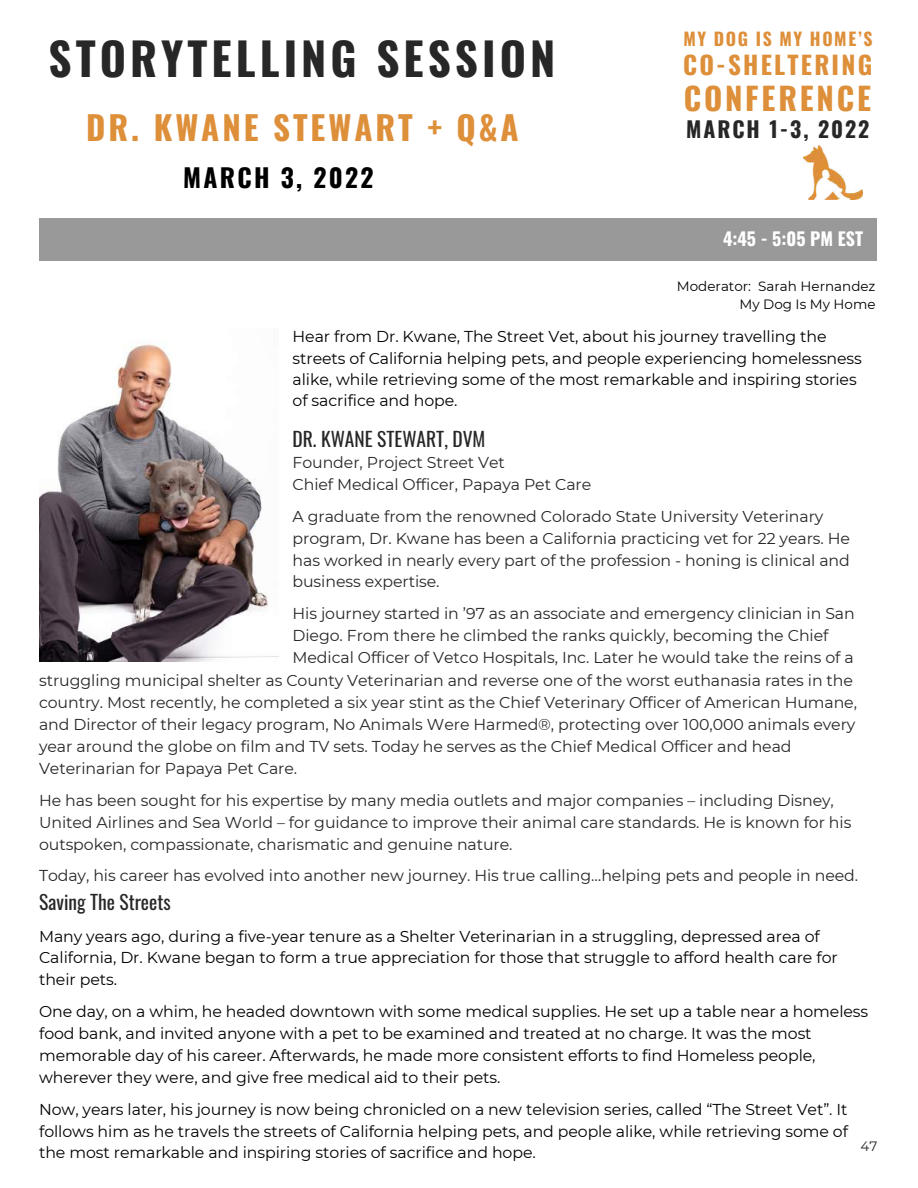
<style>
.page{position:relative;width:918px;height:1188px;background:#fff}
.page>*{position:absolute;margin:0;border:0;box-sizing:border-box;transform-origin:0 0}
.t1{font:700 45px "Oswald";letter-spacing:.09em;color:#272727}
.t2{font:700 33px "Oswald";letter-spacing:.09em;color:#de8f3a}
.t3{font:700 31.2px "Oswald";letter-spacing:.09em;color:#de8f3a}
.t4{font:700 25.5px "Oswald";letter-spacing:.09em;color:#000}
.t5{font:700 25.05px "Oswald";letter-spacing:.09em;color:#de8f3a}
.t6{font:700 21.75px "Oswald";letter-spacing:.09em;color:#272727}
.t7{font:19.5px "Oswald";color:#272727}
.t8{font:700 18px "Oswald";color:#fff}
.t9{font:700 17.7px "Oswald";letter-spacing:.09em;color:#de8f3a}
.t10{font:15.75px/21.9px "Montserrat";letter-spacing:-.005em;color:#272727}
.t11{font:15.75px/21.9px "Montserrat";letter-spacing:-.005em;color:#000}
.t12{font:13.5px/18px "Montserrat";color:#000;text-align:right}
.t13{font:13.5px "Montserrat";color:#272727}
</style>
<div class="page">
<div style="left:39px;top:218px;width:837px;height:43px;background:#999"></div>
<img style="left:39px;top:344px;width:240px;height:318px">
<img style="left:803px;top:146px;width:60px;height:54px">
<h1 class="t1" style="left:48px;top:23px;width:508px">STORYTELLING SESSION</h1>
<h2 class="t2" style="left:86px;top:101px;width:434px">DR. KWANE STEWART + Q&amp;A</h2>
<h3 class="t4" style="left:183px;top:158px;width:192px">MARCH 3, 2022</h3>
<p class="t9" style="left:683px;top:25px;width:191px">MY DOG IS MY HOME’S</p>
<h3 class="t5" style="left:683px;top:45px;width:191px">CO-SHELTERING</h3>
<h3 class="t3" style="left:684px;top:74px;width:189px">CONFERENCE</h3>
<h3 class="t6" style="left:686px;top:112px;width:185px">MARCH 1-3, 2022</h3>
<p class="t8" style="left:723px;top:225px;width:141px">4:45 - 5:05 PM EST</p>
<p class="t12" style="left:677px;top:277px;width:200px">Moderator: Sarah Hernandez<br>My Dog Is My Home</p>
<p class="t11" style="left:293px;top:326px;width:571px;line-height:21.3px">Hear from Dr. Kwane, The Street Vet, about his journey travelling the streets of California helping pets, and people experiencing homelessness alike, while retrieving some of the most remarkable and inspiring stories of sacrifice and hope.</p>
<p class="t7" style="left:293px;top:424px;width:194px">DR. KWANE STEWART, DVM</p>
<p class="t10" style="left:293px;top:452px;width:300px">Founder, Project Street Vet<br>Chief Medical Officer, Papaya Pet Care</p>
<p class="t10" style="left:293px;top:505px;width:559px">A graduate from the renowned Colorado State University Veterinary program, Dr. Kwane has been a California practicing vet for 22 years. He has worked in nearly every part of the profession - honing is clinical and business expertise.</p>
<p class="t10" style="left:293px;top:603px;width:564px">His journey started in ’97 as an associate and emergency clinician in San<br>Diego. From there he climbed the ranks quickly, becoming the Chief<br>Medical Officer of Vetco Hospitals, Inc. Later he would take the reins of a</p>
<p class="t10" style="left:39px;top:670px;width:820px">struggling municipal shelter as County Veterinarian and reverse one of the worst euthanasia rates in the country. Most recently, he completed a six year stint as the Chief Veterinary Officer of American Humane, and Director of their legacy program, No Animals Were Harmed®, protecting over 100,000 animals every year around the globe on film and TV sets. Today he serves as the Chief Medical Officer and head Veterinarian for Papaya Pet Care.</p>
<p class="t10" style="left:39px;top:789px;width:814px">He has been sought for his expertise by many media outlets and major companies – including Disney,<br>United Airlines and Sea World – for guidance to improve their animal care standards. He is known for his outspoken, compassionate, charismatic and genuine nature.</p>
<p class="t10" style="left:39px;top:865px;width:821px">Today, his career has evolved into another new journey. His true calling…helping pets and people in need.</p>
<p class="t7" style="left:39px;top:887px;width:133px">Saving The Streets</p>
<p class="t11" style="left:39px;top:925px;width:800px">Many years ago, during a five-year tenure as a Shelter Veterinarian in a struggling, depressed area of<br>California, Dr. Kwane began to form a true appreciation for those that struggle to afford health care for their pets.</p>
<p class="t11" style="left:39px;top:1001px;width:831px">One day, on a whim, he headed downtown with some medical supplies. He set up a table near a homeless food bank, and invited anyone with a pet to be examined and treated at no charge. It was the most memorable day of his career. Afterwards, he made more consistent efforts to find Homeless people, wherever they were, and give free medical aid to their pets.</p>
<p class="t11" style="left:39px;top:1098px;width:811px;text-align:justify">Now, years later, his journey is now being chronicled on a new television series, called “The Street Vet”. It follows him as he travels the streets of California helping pets, and people alike, while retrieving some of the most remarkable and inspiring stories of sacrifice and hope.</p>
<p class="t13" style="left:861px;top:1138px;width:18px">47</p>
</div>
